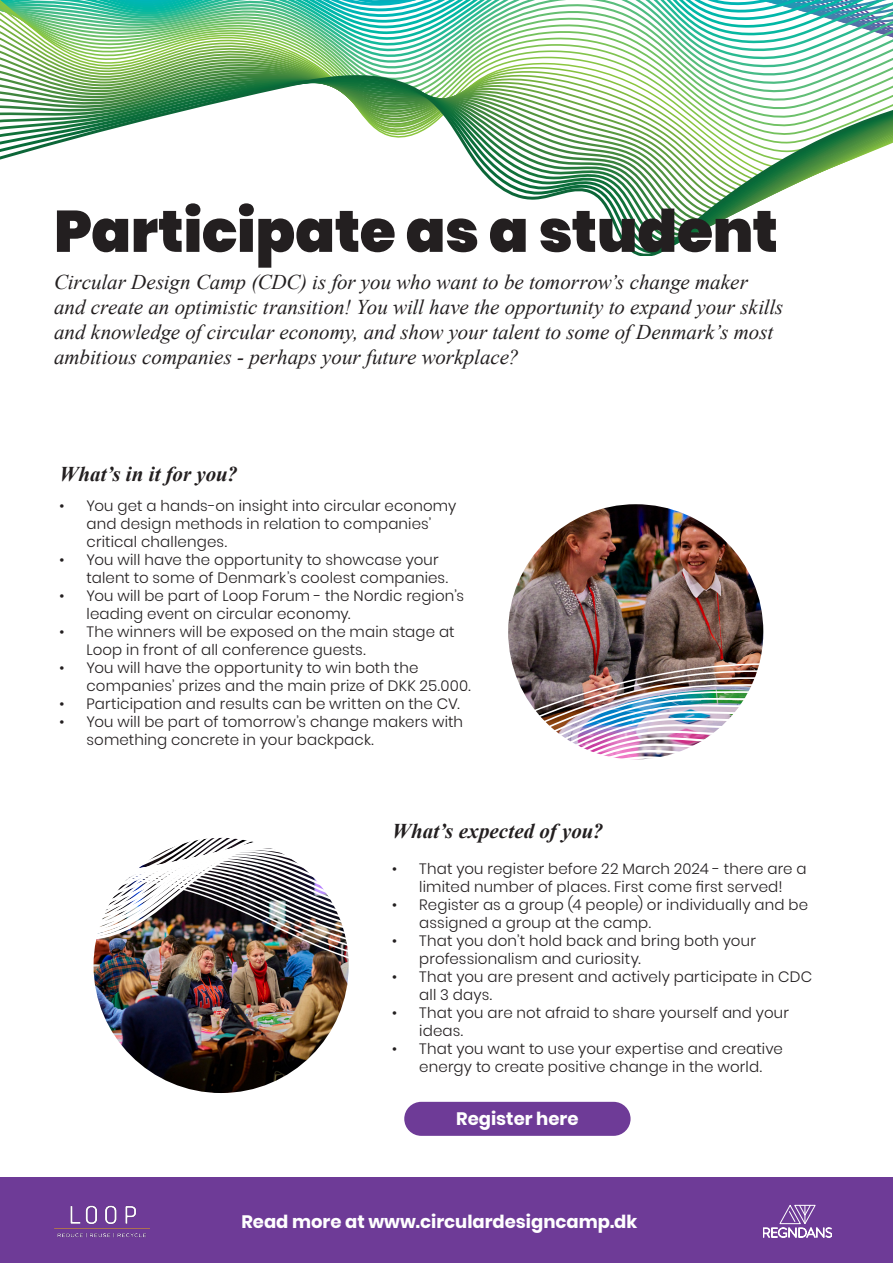
<style>
.page{position:relative;width:893px;height:1263px;background:#fff}
.page>*{position:absolute;margin:0;border:0;box-sizing:border-box;transform-origin:0 0}
.t1{font:900 58.5px "Poppins";letter-spacing:-.005em;color:#231f20}
.t2{font:italic 21px/25.2px "Times New Roman";color:#231f20}
.t3{font:italic 700 21px "Times New Roman";letter-spacing:.005em;color:#231f20}
.t4{font:700 18px "Poppins";color:#fff}
.t5{font:300 15px/18px "Poppins";letter-spacing:.01em;color:#231f20}
</style>
<div class="page">
<svg style="left:0;top:2px;width:893px;height:9px"></svg>
<svg style="left:0;top:11px;width:893px;height:10px"></svg>
<svg style="left:0;top:21px;width:893px;height:9px"></svg>
<svg style="left:0;top:30px;width:893px;height:10px"></svg>
<svg style="left:0;top:40px;width:893px;height:9px"></svg>
<svg style="left:0;top:49px;width:893px;height:10px"></svg>
<svg style="left:0;top:59px;width:893px;height:6px"></svg>
<svg style="left:0;top:67px;width:893px;height:188px"></svg>
<div style="left:0;top:1178px;width:893px;height:85px;background:#6e3b97"></div>
<svg style="left:763px;top:1205px;width:69px;height:32px"></svg>
<img style="left:94px;top:838px;width:255px;height:255px;border-radius:128px">
<img style="left:54px;top:1205px;width:96px;height:33px">
<div style="left:404px;top:1102px;width:227px;height:34px;background:#6e3b97;border-radius:17px"></div>
<img style="left:543px;top:504px;width:185px;height:40px">
<img style="left:535px;top:544px;width:202px;height:10px">
<img style="left:528px;top:554px;width:216px;height:10px">
<img style="left:522px;top:564px;width:227px;height:9px">
<img style="left:518px;top:573px;width:236px;height:10px">
<svg style="left:514px;top:583px;width:243px;height:9px;background:#786663"></svg>
<img style="left:511px;top:592px;width:249px;height:10px">
<img style="left:509px;top:602px;width:253px;height:10px">
<svg style="left:508px;top:612px;width:255px;height:9px;background:#715955"></svg>
<svg style="left:508px;top:621px;width:256px;height:10px;background:#6f5854"></svg>
<svg style="left:508px;top:631px;width:256px;height:9px;background:#6a5451"></svg>
<svg style="left:508px;top:640px;width:255px;height:10px;background:#644f4d"></svg>
<svg style="left:509px;top:650px;width:253px;height:10px;background:#5d4843"></svg>
<img style="left:511px;top:660px;width:249px;height:100px">
<img style="left:96px;top:990px;width:251px;height:24px">
<img style="left:94px;top:980px;width:254px;height:10px">
<img style="left:93px;top:970px;width:256px;height:10px">
<img style="left:93px;top:960px;width:256px;height:10px">
<img style="left:93px;top:837px;width:256px;height:121px">
<p class="t1" style="left:54px;top:197px;width:725px">Participate as a student</p>
<p class="t2" style="left:54px;top:268px;width:731px">Circular Design Camp (CDC) is for you who want to be tomorrow’s change maker and create an optimistic transition! You will have the opportunity to expand your skills and knowledge of circular economy, and show your talent to some of Denmark’s most ambitious companies - perhaps your future workplace?</p>
<p class="t3" style="left:60px;top:459px;width:180px">What’s in it for you?</p>
<p class="t5" style="left:87px;top:497px;width:371px;text-indent:-27px">• You get a hands-on insight into circular economy and design methods in relation to companies’ critical challenges.</p>
<p class="t5" style="left:87px;top:551px;width:363px;text-indent:-27px">• You will have the opportunity to showcase your talent to some of Denmark’s coolest companies.</p>
<p class="t5" style="left:87px;top:587px;width:379px;text-indent:-27px">• You will be part of Loop Forum - the Nordic region’s leading event on circular economy.</p>
<p class="t5" style="left:87px;top:623px;width:370px;text-indent:-27px">• The winners will be exposed on the main stage at<br>Loop in front of all conference guests.</p>
<p class="t5" style="left:87px;top:659px;width:386px;text-indent:-27px">• You will have the opportunity to win both the companies’ prizes and the main prize of DKK 25.000.</p>
<p class="t5" style="left:60px;top:695px;width:402px">• Participation and results can be written on the CV.</p>
<p class="t5" style="left:87px;top:713px;width:378px;text-indent:-27px">• You will be part of tomorrow’s change makers with something concrete in your backpack.</p>
<p class="t3" style="left:392px;top:817px;width:212px">What’s expected of you?</p>
<p class="t5" style="left:392px;top:860px;width:416px;text-align:center">• That you register before 22 March 2024 - there are a limited number of places. First come first served!</p>
<p class="t5" style="left:419px;top:896px;width:390px;text-indent:-27px">• Register as a group (4 people) or individually and be assigned a group at the camp.</p>
<p class="t5" style="left:419px;top:932px;width:338px;text-indent:-27px">• That you don’t hold back and bring both your professionalism and curiosity.</p>
<p class="t5" style="left:419px;top:968px;width:394px;text-indent:-27px">• That you are present and actively participate in CDC all 3 days.</p>
<p class="t5" style="left:419px;top:1004px;width:371px;text-indent:-27px">• That you are not afraid to share yourself and your ideas.</p>
<p class="t5" style="left:392px;top:1040px;width:392px;text-align:center">• That you want to use your expertise and creative energy to create positive change in the world.</p>
<p class="t4" style="left:456px;top:1108px;width:124px">Register here</p>
<p class="t4" style="left:241px;top:1211px;width:397px">Read more at www.circulardesigncamp.dk</p>
</div>
